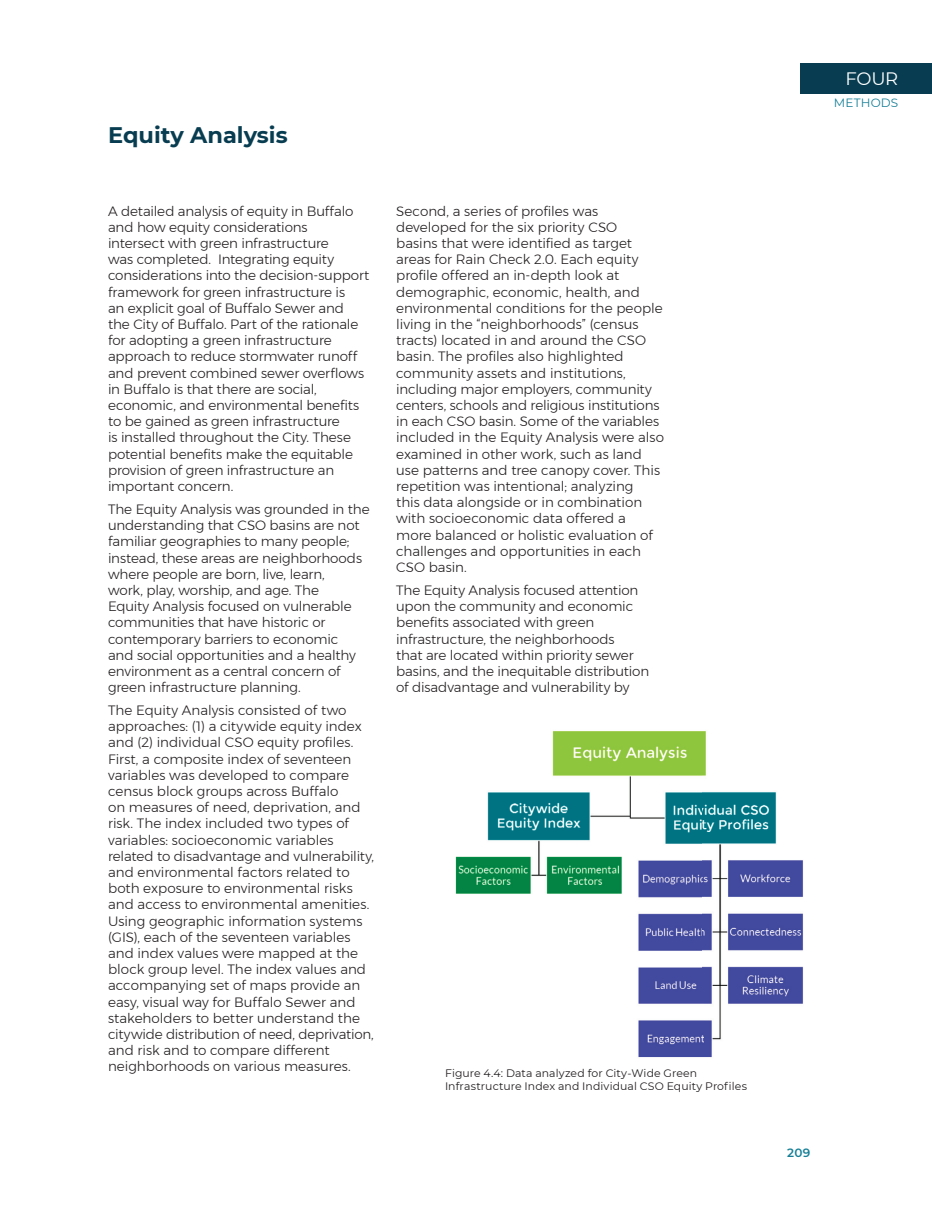
<style>
.page{position:relative;width:932px;height:1215px;background:#fff}
.page>*{position:absolute;margin:0;border:0;box-sizing:border-box;transform-origin:0 0}
.t1{font:700 22.5px "Montserrat";color:#083d51}
.t2{font:18px "Montserrat";color:#fff}
.t3{font:300 13.5px/16.2px "Montserrat";letter-spacing:-.005em;color:#231f20}
.t4{font:12px "Montserrat";letter-spacing:.01em;color:#178097}
.t5{font:600 12px "Montserrat";color:#178097}
.t6{font:10.8px/13px "Montserrat";letter-spacing:.01em;color:#231f20}
</style>
<div class="page">
<img style="left:455px;top:731px;width:348px;height:327px">
<div style="left:800px;top:64px;width:132px;height:30px;background:#083d51"></div>
<h1 class="t1" style="left:108px;top:119px;width:181px">Equity Analysis</h1>
<p class="t3" style="left:108px;top:202px;width:263px">A detailed analysis of equity in Buffalo and how equity considerations<br>intersect with green infrastructure<br>was completed. Integrating equity considerations into the decision-support framework for green infrastructure is<br>an explicit goal of Buffalo Sewer and<br>the City of Buffalo. Part of the rationale for adopting a green infrastructure approach to reduce stormwater runoff and prevent combined sewer overflows in Buffalo is that there are social, economic, and environmental benefits to be gained as green infrastructure<br>is installed throughout the City. These potential benefits make the equitable provision of green infrastructure an important concern.</p>
<p class="t3" style="left:108px;top:501px;width:263px">The Equity Analysis was grounded in the understanding that CSO basins are not familiar geographies to many people; instead, these areas are neighborhoods where people are born, live, learn,<br>work, play, worship, and age. The<br>Equity Analysis focused on vulnerable communities that have historic or contemporary barriers to economic<br>and social opportunities and a healthy environment as a central concern of green infrastructure planning.</p>
<p class="t3" style="left:108px;top:702px;width:267px">The Equity Analysis consisted of two approaches: (1) a citywide equity index and (2) individual CSO equity profiles.<br>First, a composite index of seventeen variables was developed to compare census block groups across Buffalo<br>on measures of need, deprivation, and risk. The index included two types of variables: socioeconomic variables related to disadvantage and vulnerability, and environmental factors related to both exposure to environmental risks and access to environmental amenities.<br>Using geographic information systems (GIS), each of the seventeen variables and index values were mapped at the block group level. The index values and accompanying set of maps provide an easy, visual way for Buffalo Sewer and stakeholders to better understand the citywide distribution of need, deprivation, and risk and to compare different neighborhoods on various measures.</p>
<p class="t3" style="left:396px;top:202px;width:269px">Second, a series of profiles was developed for the six priority CSO<br>basins that were identified as target areas for Rain Check 2.0. Each equity profile offered an in-depth look at demographic, economic, health, and environmental conditions for the people living in the “neighborhoods” (census tracts) located in and around the CSO basin. The profiles also highlighted community assets and institutions, including major employers, community centers, schools and religious institutions in each CSO basin. Some of the variables included in the Equity Analysis were also examined in other work, such as land use patterns and tree canopy cover. This repetition was intentional; analyzing<br>this data alongside or in combination with socioeconomic data offered a more balanced or holistic evaluation of challenges and opportunities in each CSO basin.</p>
<p class="t3" style="left:396px;top:582px;width:254px">The Equity Analysis focused attention upon the community and economic benefits associated with green infrastructure, the neighborhoods<br>that are located within priority sewer basins, and the inequitable distribution of disadvantage and vulnerability by</p>
<p class="t6" style="left:445px;top:1066px;width:303px">Figure 4.4: Data analyzed for City-Wide Green<br>Infrastructure Index and Individual CSO Equity Profiles</p>
<h2 class="t2" style="left:845px;top:66px;width:54px">FOUR</h2>
<p class="t4" style="left:833px;top:95px;width:66px">METHODS</p>
<p class="t5" style="left:787px;top:1144px;width:25px">209</p>
</div>
